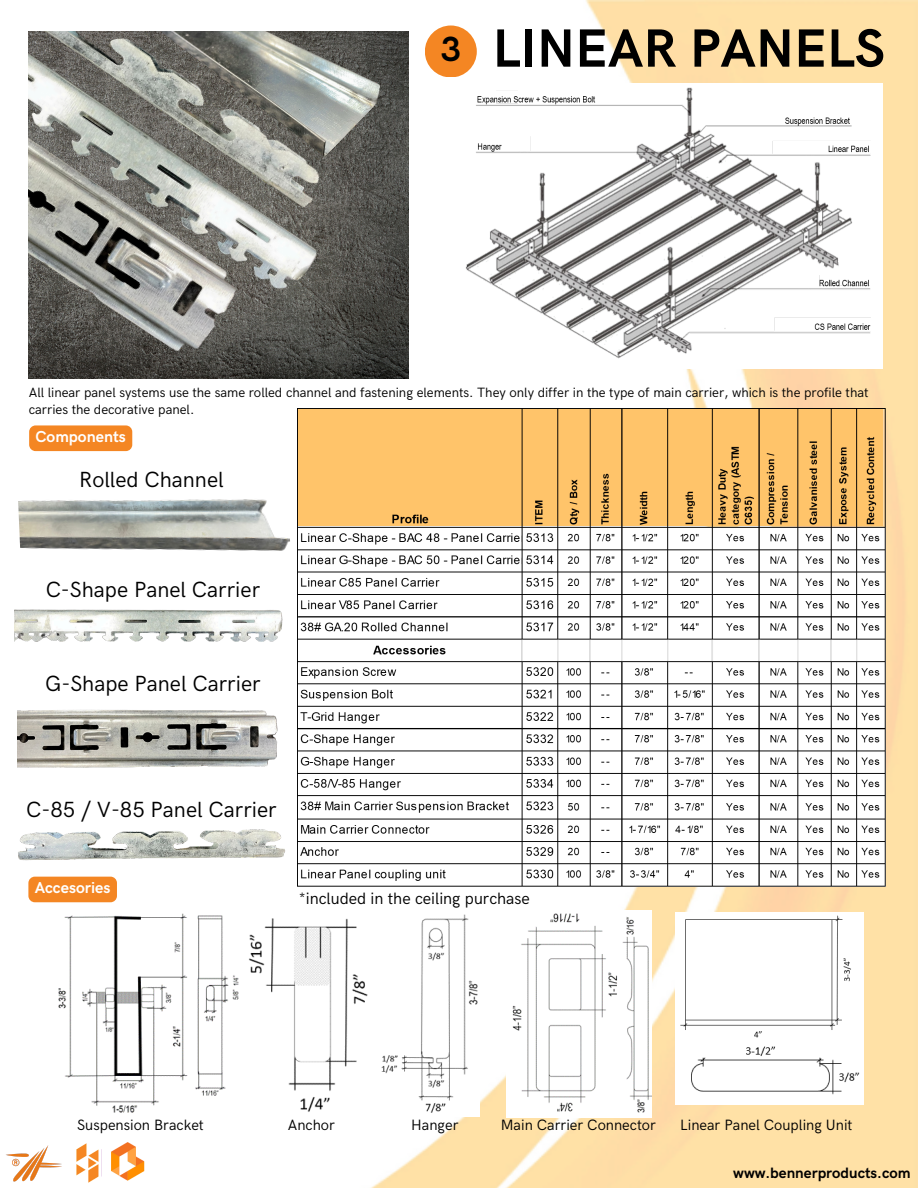
<style>
.page{position:relative;width:918px;height:1188px;background:#fff}
.page>*{position:absolute;margin:0;border:0;box-sizing:border-box;transform-origin:0 0}
.t1{font:700 54px "HK Grotesk Pro";color:#000}
.t2{font:700 34.95px "HK Grotesk Pro";color:#000}
.t3{font:22.05px "HK Grotesk";color:#000}
.t4{font:16.5px "HK Grotesk";color:#000}
.t5{font:700 15.9px "HK Grotesk";color:#fff}
.t6{font:15px "HK Grotesk";color:#000}
.t7{font:700 15px "HK Grotesk";color:#000}
.t8{font:13.5px/16.8px "HK Grotesk";color:#000}
</style>
<div class="page">
<img style="left:371px;top:0;width:547px;height:1188px">
<div style="left:425px;top:26px;width:52px;height:51px;background:#f48623;border-radius:50%"></div>
<img style="left:272px;top:31px;width:137px;height:348px">
<img style="left:272px;top:244px;width:78px;height:78px">
<img style="left:28px;top:244px;width:244px;height:135px">
<img style="left:28px;top:31px;width:327px;height:213px">
<img style="left:148px;top:31px;width:248px;height:138px">
<div style="left:0;top:0;width:414px;height:31px;background:#fff"></div>
<img style="left:15px;top:609px;width:268px;height:33px">
<img style="left:18px;top:709px;width:260px;height:59px">
<img style="left:18px;top:829px;width:267px;height:32px">
<img style="left:18px;top:499px;width:272px;height:52px">
<img style="left:58px;top:913px;width:181px;height:200px">
<img style="left:249px;top:910px;width:128px;height:207px">
<img style="left:377px;top:910px;width:102px;height:207px">
<img style="left:506px;top:910px;width:145px;height:207px">
<img style="left:676px;top:1042px;width:188px;height:62px">
<img style="left:676px;top:913px;width:188px;height:129px">
<div style="left:451px;top:84px;width:432px;height:285px;background:#fff"></div>
<img style="left:465px;top:87px;width:406px;height:272px">
<img style="left:297px;top:408px;width:589px;height:479px">
<div style="left:29px;top:425px;width:103px;height:26px;background:#f48623;border-radius:6px"></div>
<div style="left:28px;top:877px;width:89px;height:25px;background:#f48623;border-radius:6px"></div>
<img style="left:6px;top:1145px;width:56px;height:37px">
<img style="left:76px;top:1144px;width:26px;height:38px">
<img style="left:111px;top:1142px;width:34px;height:39px">
<p class="t2" style="left:441px;top:29px;width:22px">3</p>
<h2 class="t1" style="left:493px;top:18px;width:394px">LINEAR PANELS</h2>
<p class="t8" style="left:29px;top:384px;width:841px">All linear panel systems use the same rolled channel and fastening elements. They only differ in the type of main carrier, which is the profile that carries the decorative panel.</p>
<p class="t5" style="left:36px;top:428px;width:92px">Components</p>
<h2 class="t3" style="left:79px;top:467px;width:146px">Rolled Channel</h2>
<h2 class="t3" style="left:46px;top:577px;width:216px">C-Shape Panel Carrier</h2>
<p class="t3" style="left:45px;top:671px;width:217px">G-Shape Panel Carrier</p>
<h3 class="t3" style="left:26px;top:797px;width:252px">C-85 / V-85 Panel Carrier</h3>
<h4 class="t5" style="left:35px;top:879px;width:77px">Accesories</h4>
<p class="t4" style="left:299px;top:889px;width:233px">*included in the ceiling purchase</p>
<h3 class="t6" style="left:77px;top:1117px;width:128px">Suspension Bracket</h3>
<h3 class="t6" style="left:288px;top:1117px;width:49px">Anchor</h3>
<p class="t6" style="left:411px;top:1117px;width:49px">Hanger</p>
<h2 class="t6" style="left:501px;top:1117px;width:157px">Main Carrier Connector</h2>
<p class="t6" style="left:680px;top:1117px;width:174px">Linear Panel Coupling Unit</p>
<p class="t7" style="left:733px;top:1165px;width:179px">www.bennerproducts.com</p>
</div>
